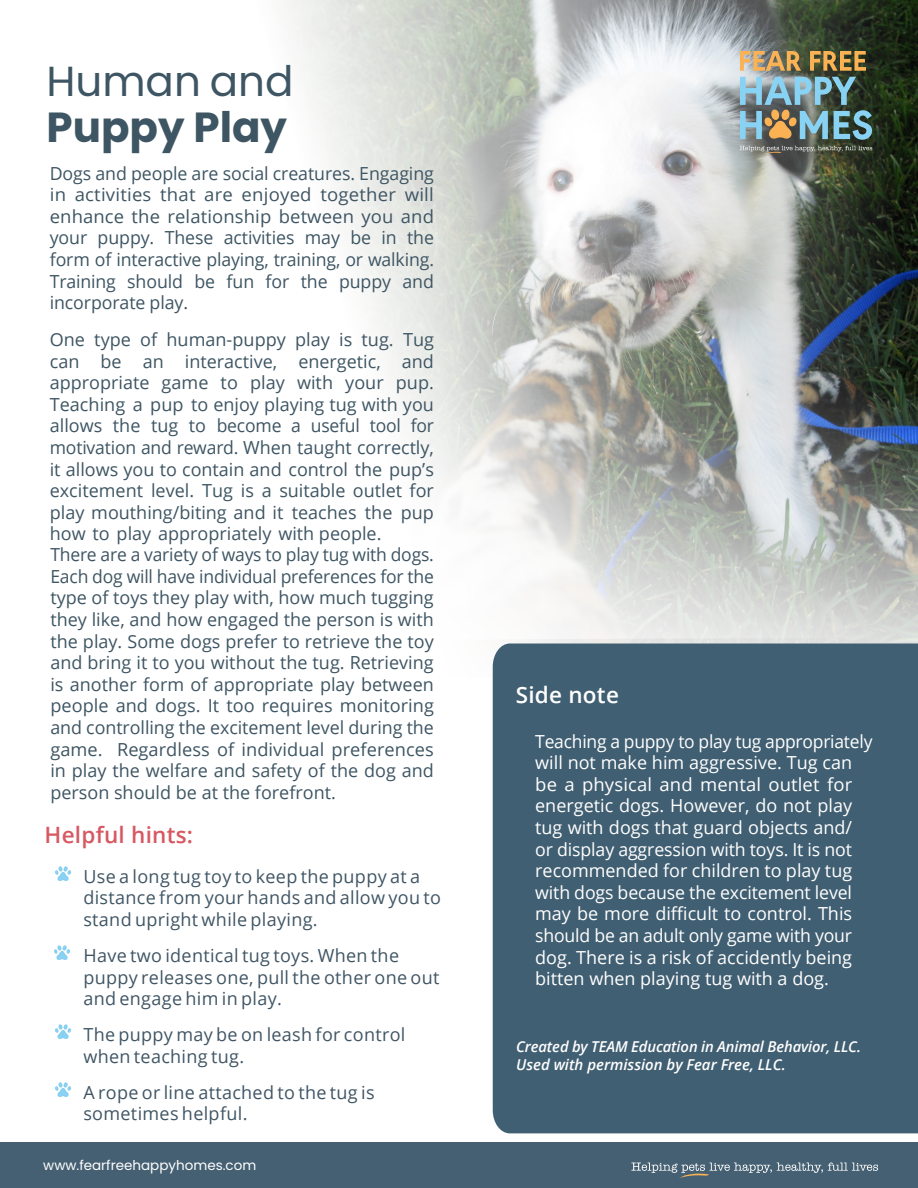
<style>
.page{position:relative;width:918px;height:1188px;background:#fff}
.page>*{position:absolute;margin:0;border:0;box-sizing:border-box;transform-origin:0 0}
.CEO_MESSAGE{font:700 42px/46.5px "Poppins";color:#3e5563}
.t1{font:600 22.5px "Open Sans";letter-spacing:.01em;color:#d75862}
.t2{font:600 22.5px "Open Sans";letter-spacing:.01em;color:#fff}
.CEO_MESSAGE-2{font:18px/21.6px "Open Sans";color:#3e5563;text-align:justify}
.CEO_MESSAGE-3{font:18px/21.6px "Open Sans";color:#fff}
.t3{font:18px/21.6px "Open Sans";letter-spacing:.02em;color:#405564}
.CEO_MESSAGE-4{font:italic 600 15px/18px "Open Sans";letter-spacing:-.005em;color:#fff}
.t4{font:13.5px "Poppins";color:#fff}
.s1{font-weight:400}
.s2{color:#415f72}
</style>
<div class="page">
<svg style="left:286px;top:0;width:632px;height:641px"></svg>
<div style="left:0;top:1143px;width:918px;height:45px;background:#456072"></div>
<div style="left:493px;top:644px;width:425px;height:489px;background:#415f72"></div>
<img style="left:55px;top:866px;width:16px;height:15px">
<img style="left:54px;top:945px;width:16px;height:15px">
<img style="left:55px;top:1024px;width:16px;height:15px">
<img style="left:55px;top:1082px;width:16px;height:15px">
<svg style="left:631px;top:1163px;width:247px;height:15px"></svg>
<svg style="left:740px;top:51px;width:61px;height:20px"></svg>
<svg style="left:810px;top:51px;width:56px;height:20px"></svg>
<svg style="left:740px;top:77px;width:132px;height:63px;background:#6f8a8c"></svg>
<svg style="left:740px;top:146px;width:132px;height:8px"></svg>
<p class="CEO_MESSAGE" style="left:46px;top:58px;width:249px"><span class="s1">Human and<br></span>Puppy Play</p>
<p class="CEO_MESSAGE-2" style="left:50px;top:162px;width:386px">Dogs and people are social creatures. Engaging in activities that are enjoyed together will enhance the relationship between you and your puppy. These activities may be in the form of interactive playing, training, or walking.<br>Training should be fun for the puppy and incorporate play.</p>
<p class="CEO_MESSAGE-2" style="left:50px;top:328px;width:386px">One type of human-puppy play is tug. Tug can be an interactive, energetic, and appropriate game to play with your pup.<br>Teaching a pup to enjoy playing tug with you allows the tug to become a useful tool for motivation and reward. When taught correctly, it allows you to contain and control the pup’s excitement level. Tug is a suitable outlet for play mouthing/biting and it teaches the pup how to play appropriately with people.</p>
<p class="CEO_MESSAGE-2" style="left:50px;top:543px;width:385px">There are a variety of ways to play tug with dogs.<br>Each dog will have individual preferences for the type of toys they play with, how much tugging they like, and how engaged the person is with the play. Some dogs prefer to retrieve the toy and bring it to you without the tug. Retrieving is another form of appropriate play between people and dogs. It too requires monitoring and controlling the excitement level during the game. Regardless of individual preferences in play the welfare and safety of the dog and person should be at the forefront.</p>
<p class="t1" style="left:45px;top:820px;width:150px">Helpful hints:</p>
<p class="t3" style="left:83px;top:865px;width:359px;text-indent:-24px">• Use a long tug toy to keep the puppy at a distance from your hands and allow you to stand upright while playing.</p>
<p class="t3" style="left:83px;top:944px;width:358px;text-indent:-24px">• Have two identical tug toys. When the puppy releases one, pull the other one out and engage him in play.</p>
<p class="t3" style="left:83px;top:1023px;width:324px;text-indent:-24px">• The puppy may be on leash for control when teaching tug.</p>
<p class="t3" style="left:83px;top:1081px;width:293px;text-indent:-24px">• A rope or line attached to the tug is sometimes helpful.</p>
<p class="t4" style="left:43px;top:1158px;width:215px">www.fearfreehappyhomes.com</p>
<p class="t2" style="left:516px;top:679px;width:111px">Side note<span class="s2">:</span></p>
<p class="CEO_MESSAGE-3" style="left:535px;top:730px;width:339px">Teaching a puppy to play tug appropriately will not make him aggressive. Tug can be a physical and mental outlet for energetic dogs. However, do not play tug with dogs that guard objects and/ or display aggression with toys. It is not recommended for children to play tug with dogs because the excitement level may be more difficult to control. This should be an adult only game with your dog. There is a risk of accidently being bitten when playing tug with a dog.</p>
<p class="CEO_MESSAGE-4" style="left:516px;top:1037px;width:346px">Created by TEAM Education in Animal Behavior, LLC.<br>Used with permission by Fear Free, LLC.</p>
</div>
